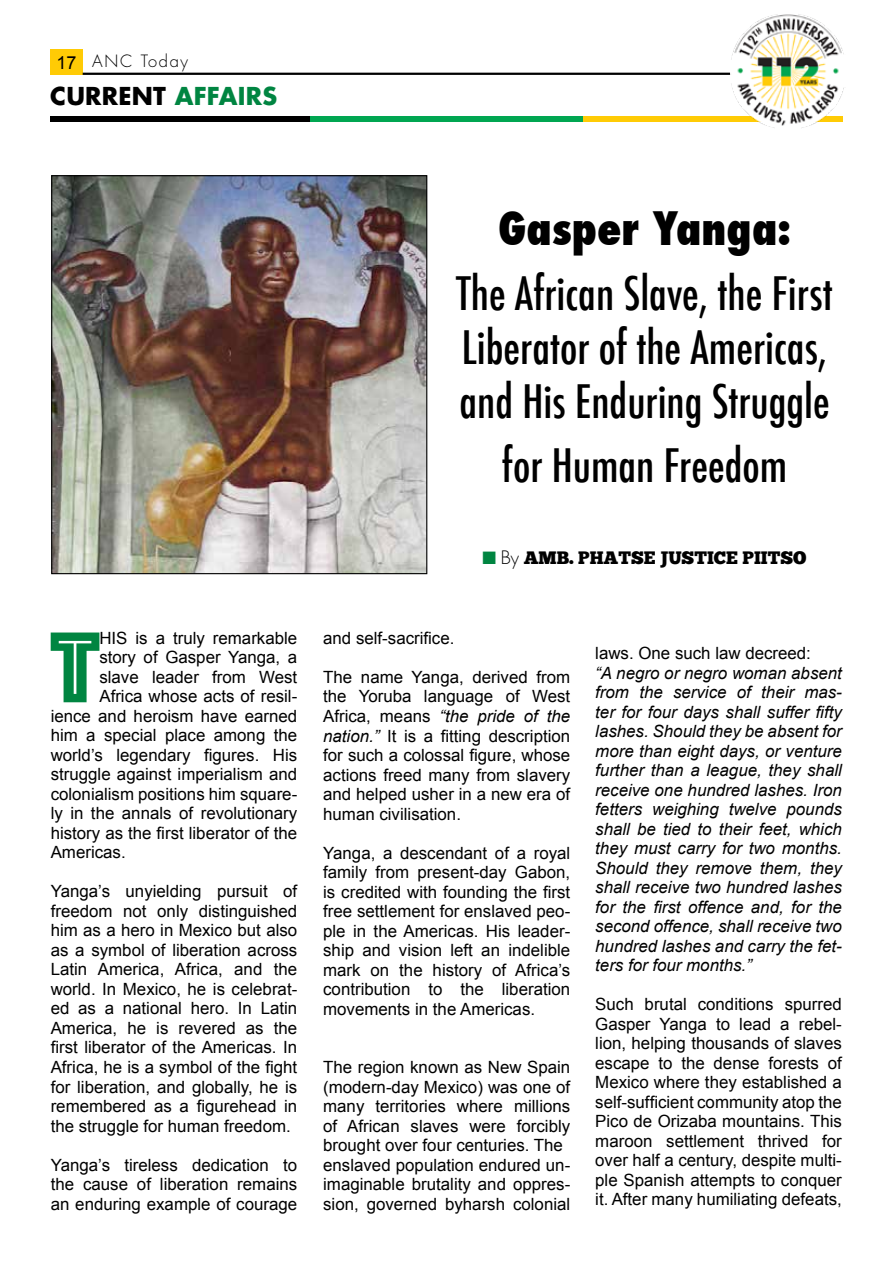
<style>
.page{position:relative;width:893px;height:1263px;background:#fff}
.page>*{position:absolute;margin:0;border:0;box-sizing:border-box;transform-origin:0 0}
.t1{font:104.55px "Phosphate Inline";color:#008541}
.t2{font:500 condensed 45px/54px "Futura";color:#000}
.t3{font:800 condensed 45px "Futura";color:#000}
.t4{font:700 24px "Futura Std";letter-spacing:.01em;color:#000}
.t5{font:18px "Chunk Five";color:#000}
.t6{font:16.8px/19.5px "Arial";color:#000;text-align:justify}
.t7{font:italic 16.8px/19.5px "Arial";color:#000;text-align:justify}
.t8{font:300 16.5px "Futura Std";letter-spacing:.1em;color:#000}
.s1{font-family:"Arial";font-weight:400;font-size:18px}
.s2{color:#008541}
.s3{font-family:"Futura Std";font-weight:300}
.s4{font-style:italic}
</style>
<div class="page">
<div style="left:50px;top:50px;width:33px;height:25px;background:#ffcb05"></div>
<hr style="left:83px;top:73px;width:725px;height:2px;background:#000">
<div style="left:50px;top:116px;width:260px;height:6px;background:#000"></div>
<div style="left:310px;top:116px;width:273px;height:6px;background:#00a651"></div>
<div style="left:583px;top:116px;width:259px;height:6px;background:#ffcb05"></div>
<img style="left:730px;top:14px;width:114px;height:114px">
<img style="left:53px;top:177px;width:372px;height:395px">
<div style="left:51px;top:175px;width:376px;height:399px;border:1px solid #000"></div>
<p class="t8" style="left:56px;top:51px;width:133px"><span class="s1">17</span> ANC Today</p>
<h3 class="t4" style="left:50px;top:80px;width:228px">CURRENT <span class="s2">AFFAIRS</span></h3>
<h2 class="t3" style="left:498px;top:198px;width:294px">Gasper Yanga:</h2>
<h2 class="t2" style="left:456px;top:266px;width:378px">The African Slave, the First<br>Liberator of the Americas, and His Enduring Struggle</h2>
<h2 class="t2" style="left:502px;top:439px;width:287px">for Human Freedom</h2>
<h1 class="t1" style="left:51px;top:593px;width:50px">T</h1>
<p class="t6" style="left:99px;top:628px;width:199px">HIS is a truly remarkable</p>
<p class="t6" style="left:99px;top:648px;width:199px">story of Gasper Yanga, a</p>
<p class="t6" style="left:99px;top:667px;width:199px">slave leader from West</p>
<p class="t6" style="left:99px;top:687px;width:199px">Africa whose acts of resil-</p>
<p class="t6" style="left:51px;top:706px;width:248px">ience and heroism have earned</p>
<p class="t6" style="left:51px;top:726px;width:248px">him a special place among the</p>
<p class="t6" style="left:51px;top:745px;width:248px">world’s legendary figures. His</p>
<p class="t6" style="left:51px;top:765px;width:248px">struggle against imperialism and</p>
<p class="t6" style="left:51px;top:784px;width:248px">colonialism positions him square-</p>
<p class="t6" style="left:51px;top:804px;width:248px">ly in the annals of revolutionary</p>
<p class="t6" style="left:51px;top:823px;width:248px">history as the first liberator of the</p>
<p class="t6" style="left:51px;top:843px;width:77px">Americas.</p>
<p class="t6" style="left:51px;top:882px;width:248px">Yanga’s unyielding pursuit of freedom not only distinguished him as a hero in Mexico but also as a symbol of liberation across Latin America, Africa, and the world. In Mexico, he is celebrat&shy;ed as a national hero. In Latin America, he is revered as the first liberator of the Americas. In Africa, he is a symbol of the fight for liberation, and globally, he is remembered as a figurehead in the struggle for human freedom.</p>
<p class="t6" style="left:51px;top:1155px;width:248px">Yanga’s tireless dedication to the cause of liberation remains an enduring example of courage</p>
<p class="t5" style="left:483px;top:546px;width:325px"><span class="s2">■</span> <span class="s3">By</span> AMB. PHATSE JUSTICE PIITSO</p>
<p class="t6" style="left:323px;top:628px;width:133px">and self-sacrifice.</p>
<p class="t6" style="left:323px;top:667px;width:249px">The name Yanga, derived from the Yoruba language of West Africa, means <span class="s4">“the pride of the nation.”</span> It is a fitting description for such a colossal figure, whose actions freed many from slavery and helped usher in a new era of human civilisation.</p>
<p class="t6" style="left:323px;top:843px;width:249px">Yanga, a descendant of a royal family from present-day Gabon, is credited with founding the first free settlement for enslaved peo&shy;ple in the Americas. His leader&shy;ship and vision left an indelible mark on the history of Africa’s contribution to the liberation movements in the Americas.</p>
<p class="t6" style="left:323px;top:1058px;width:249px;text-align:left">The region known as New Spain (modern-day Mexico) was one of many territories where millions of African slaves were forcibly brought over four centuries. The enslaved population endured un&shy;imaginable brutality and oppres&shy;sion, governed byharsh colonial</p>
<p class="t6" style="left:595px;top:643px;width:217px">laws. One such law decreed:</p>
<p class="t7" style="left:595px;top:663px;width:248px">“A negro or negro woman absent from the service of their mas&shy;ter for four days shall suffer fifty lashes. Should they be absent for more than eight days, or venture further than a league, they shall receive one hundred lashes. Iron fetters weighing twelve pounds shall be tied to their feet, which they must carry for two months.<br>Should they remove them, they shall receive two hundred lashes for the first offence and, for the second offence, shall receive two hundred lashes and carry the fet&shy;ters for four months.”</p>
<p class="t6" style="left:595px;top:995px;width:248px">Such brutal conditions spurred Gasper Yanga to lead a rebel&shy;lion, helping thousands of slaves escape to the dense forests of Mexico where they established a self-sufficient community atop the Pico de Orizaba mountains. This maroon settlement thrived for over half a century, despite multi&shy;ple Spanish attempts to conquer it. After many humiliating defeats,</p>
</div>
